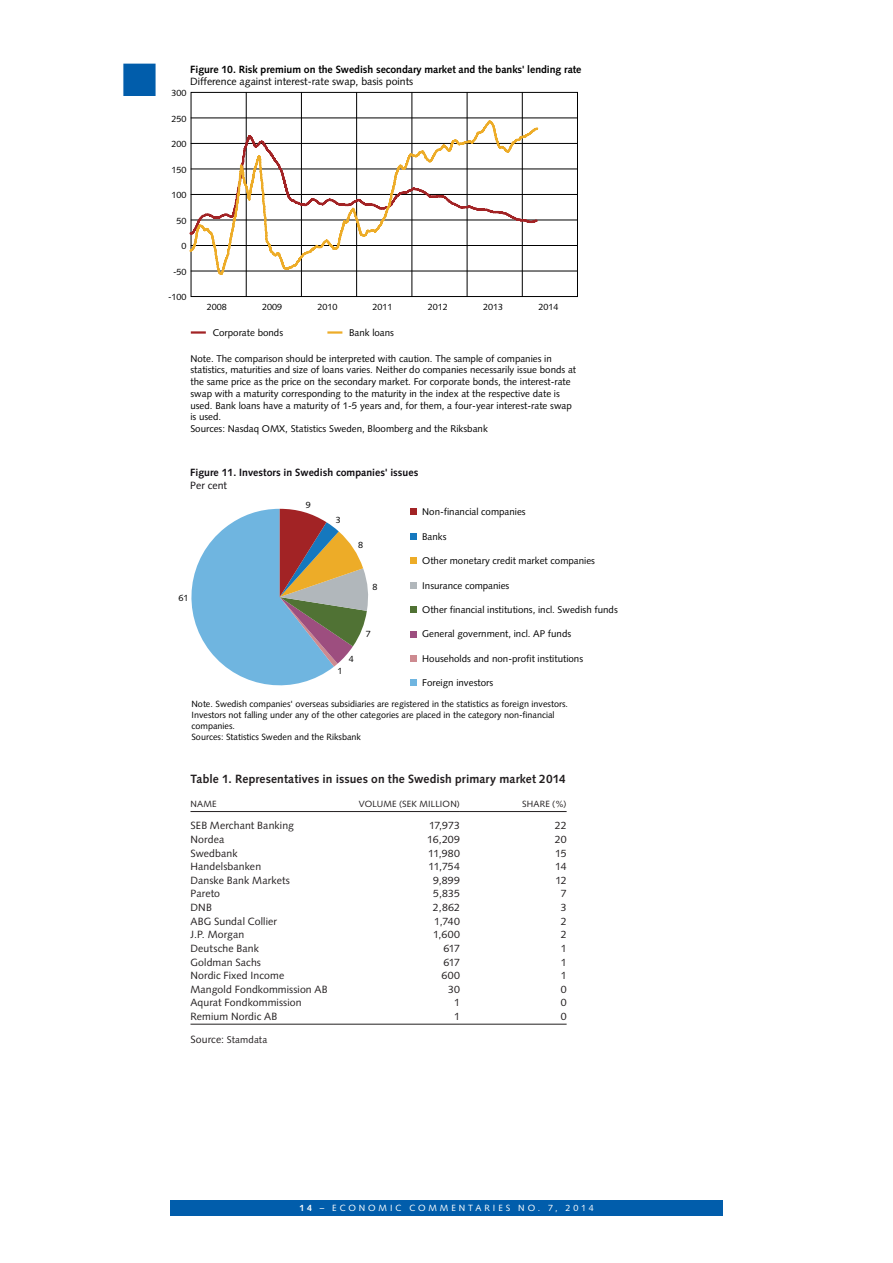
<style>
.page{position:relative;width:893px;height:1263px;background:#fff}
.page>*{position:absolute;margin:0;border:0;box-sizing:border-box;transform-origin:0 0}
.t1{font:45px "Monotype Sorts";color:#015dab}
.t2{font:700 12px "Syntax";letter-spacing:.01em;color:#231f20}
.t3{font:10.5px "Syntax";letter-spacing:.01em;color:#231f20}
.t4{font:700 10.5px "Syntax";letter-spacing:-.005em;color:#000}
.t5{font:10.5px "Syntax";color:#000}
.t6{font:700 10.5px "Syntax";color:#0e0b10}
.t7{font:10.5px "Syntax";color:#0e0b10}
.t8{font:9.75px/11.7px "Syntax";color:#000}
.t9{font:9.75px "Syntax";letter-spacing:.02em;color:#231f20}
.t10{font:9px/10.8px "Syntax";color:#000}
.t11{font:9px "Syntax";letter-spacing:.32em;color:#fff}
.t12{font:9px "Syntax";letter-spacing:.2em;color:#231f20}
.s1{font-size:10.5px}
.s2{font-weight:700}
</style>
<div class="page">
<div style="left:170px;top:1200px;width:552px;height:16px;background:#015dab"></div>
<svg style="left:191px;top:509px;width:177px;height:177px"></svg>
<div style="left:410px;top:509px;width:7px;height:6px;background:#a22325"></div>
<div style="left:410px;top:533px;width:7px;height:6px;background:#1578be"></div>
<div style="left:410px;top:558px;width:7px;height:6px;background:#edac28"></div>
<div style="left:410px;top:582px;width:7px;height:6px;background:#b1b7bb"></div>
<div style="left:410px;top:606px;width:7px;height:7px;background:#507234"></div>
<div style="left:410px;top:631px;width:7px;height:6px;background:#9d4e7f"></div>
<div style="left:410px;top:655px;width:7px;height:7px;background:#cd8a90"></div>
<div style="left:410px;top:680px;width:7px;height:6px;background:#6fb5e0"></div>
<hr style="left:190px;top:811px;width:144px;height:1px;background:#231f20">
<hr style="left:334px;top:811px;width:126px;height:1px;background:#231f20">
<hr style="left:460px;top:811px;width:107px;height:1px;background:#231f20">
<hr style="left:190px;top:1024px;width:144px;height:1px;background:#231f20">
<hr style="left:334px;top:1024px;width:126px;height:1px;background:#231f20">
<hr style="left:460px;top:1024px;width:107px;height:1px;background:#231f20">
<div style="left:191px;top:92px;width:387px;height:205px;border:1px solid #000"></div>
<hr style="left:191px;top:271px;width:386px;height:1px;background:#000">
<hr style="left:191px;top:245px;width:386px;height:1px;background:#000">
<hr style="left:191px;top:220px;width:386px;height:1px;background:#000">
<hr style="left:191px;top:194px;width:386px;height:1px;background:#000">
<hr style="left:191px;top:169px;width:386px;height:1px;background:#000">
<hr style="left:191px;top:143px;width:386px;height:1px;background:#000">
<hr style="left:191px;top:118px;width:386px;height:1px;background:#000">
<hr style="left:522px;top:92px;width:1px;height:204px;background:#000">
<hr style="left:467px;top:92px;width:1px;height:204px;background:#000">
<hr style="left:412px;top:92px;width:1px;height:204px;background:#000">
<hr style="left:356px;top:92px;width:1px;height:204px;background:#000">
<hr style="left:301px;top:92px;width:1px;height:204px;background:#000">
<hr style="left:246px;top:92px;width:1px;height:204px;background:#000">
<svg style="left:189px;top:118px;width:351px;height:159px"></svg>
<svg style="left:329px;top:331px;width:12px;height:3px"></svg>
<svg style="left:192px;top:331px;width:13px;height:3px"></svg>
<h1 class="t1" style="left:122px;top:60px;width:36px">n</h1>
<p class="t4" style="left:190px;top:63px;width:393px">Figure 10. Risk premium on the Swedish secondary market and the banks' lending rate</p>
<p class="t5" style="left:190px;top:75px;width:225px">Difference against interest-rate swap, basis points</p>
<p class="t10" style="left:172px;top:88px;width:17px">300</p>
<p class="t10" style="left:172px;top:113px;width:17px">250</p>
<p class="t10" style="left:172px;top:139px;width:17px">200</p>
<p class="t10" style="left:172px;top:164px;width:17px">150</p>
<p class="t10" style="left:172px;top:190px;width:17px">100</p>
<p class="t10" style="left:177px;top:215px;width:12px">50</p>
<p class="t10" style="left:182px;top:241px;width:7px">0</p>
<p class="t10" style="left:173px;top:266px;width:15px">-50</p>
<p class="t10" style="left:168px;top:291px;width:20px">-100</p>
<p class="t10" style="left:207px;top:301px;width:22px">2008</p>
<p class="t10" style="left:262px;top:301px;width:22px">2009</p>
<p class="t10" style="left:317px;top:301px;width:22px">2010</p>
<p class="t10" style="left:373px;top:301px;width:22px">2011</p>
<p class="t10" style="left:428px;top:301px;width:22px">2012</p>
<p class="t10" style="left:483px;top:301px;width:22px">2013</p>
<p class="t10" style="left:538px;top:301px;width:22px">2014</p>
<p class="t8" style="left:213px;top:327px;width:72px">Corporate bonds</p>
<p class="t8" style="left:349px;top:327px;width:46px">Bank loans</p>
<p class="t8" style="left:190px;top:353px;width:387px">Note. The comparison should be interpreted with caution. The sample of companies in statistics, maturities and size of loans varies. Neither do companies necessarily issue bonds at the same price as the price on the secondary market. For corporate bonds, the interest-rate swap with a maturity corresponding to the maturity in the index at the respective date is used. Bank loans have a maturity of 1-5 years and, for them, a four-year interest-rate swap is used.<br>Sources: Nasdaq OMX, Statistics Sweden, Bloomberg and the Riksbank</p>
<p class="t6" style="left:190px;top:467px;width:230px">Figure 11. Investors in Swedish companies' issues</p>
<p class="t7" style="left:190px;top:479px;width:38px">Per cent</p>
<p class="t10" style="left:179px;top:593px;width:12px">61</p>
<p class="t10" style="left:306px;top:499px;width:7px">9</p>
<p class="t10" style="left:336px;top:514px;width:7px">3</p>
<p class="t10" style="left:358px;top:539px;width:7px">8</p>
<p class="t10" style="left:372px;top:582px;width:7px">8</p>
<p class="t10" style="left:338px;top:666px;width:7px">1</p>
<p class="t10" style="left:349px;top:654px;width:7px">4</p>
<p class="t10" style="left:366px;top:629px;width:7px">7</p>
<p class="t8" style="left:422px;top:506px;width:105px">Non-financial companies</p>
<p class="t8" style="left:422px;top:530px;width:26px">Banks</p>
<p class="t8" style="left:422px;top:555px;width:174px">Other monetary credit market companies</p>
<p class="t8" style="left:422px;top:579px;width:89px">Insurance companies</p>
<p class="t8" style="left:422px;top:604px;width:197px">Other financial institutions, incl. Swedish funds</p>
<p class="t8" style="left:422px;top:628px;width:150px">General government, incl. AP funds</p>
<p class="t8" style="left:422px;top:652px;width:162px">Households and non-profit institutions</p>
<p class="t8" style="left:422px;top:677px;width:72px">Foreign investors</p>
<p class="t10" style="left:191px;top:699px;width:378px">Note. Swedish companies' overseas subsidiaries are registered in the statistics as foreign investors.<br>Investors not falling under any of the other categories are placed in the category non-financial companies.<br>Sources: Statistics Sweden and the Riksbank</p>
<p class="t2" style="left:190px;top:772px;width:377px">Table 1. Representatives in issues on the Swedish primary market 2014</p>
<p class="t12" style="left:190px;top:799px;width:28px">Name</p>
<p class="t12" style="left:359px;top:799px;width:103px">Volume (SEK million)</p>
<p class="t12" style="left:522px;top:799px;width:46px">Share (%)</p>
<p class="t3" style="left:190px;top:819px;width:7px">SEB</p>
<p class="t3" style="left:210px;top:819px;width:85px">Merchant Banking</p>
<p class="t3" style="left:429px;top:819px;width:32px">17,973</p>
<p class="t3" style="left:555px;top:819px;width:13px">22</p>
<p class="t3" style="left:190px;top:833px;width:35px">Nordea</p>
<p class="t3" style="left:427px;top:833px;width:34px">16,209</p>
<p class="t3" style="left:555px;top:833px;width:13px">20</p>
<p class="t3" style="left:190px;top:847px;width:49px">Swedbank</p>
<p class="t3" style="left:428px;top:847px;width:33px">11,980</p>
<p class="t3" style="left:555px;top:847px;width:13px">15</p>
<p class="t3" style="left:190px;top:860px;width:72px">Handelsbanken</p>
<p class="t3" style="left:428px;top:860px;width:33px">11,754</p>
<p class="t3" style="left:555px;top:860px;width:13px">14</p>
<p class="t3" style="left:190px;top:874px;width:101px">Danske Bank Markets</p>
<p class="t3" style="left:433px;top:874px;width:28px">9,899</p>
<p class="t3" style="left:555px;top:874px;width:13px">12</p>
<p class="t3" style="left:190px;top:888px;width:31px">Pareto</p>
<p class="t3" style="left:433px;top:888px;width:28px">5,835</p>
<p class="t3" style="left:561px;top:888px;width:7px">7</p>
<p class="t3" style="left:190px;top:901px;width:15px">DNB</p>
<p class="t3" style="left:433px;top:901px;width:28px">2,862</p>
<p class="t3" style="left:561px;top:901px;width:7px">3</p>
<p class="t3" style="left:190px;top:915px;width:88px">ABG Sundal Collier</p>
<p class="t3" style="left:434px;top:915px;width:27px">1,740</p>
<p class="t3" style="left:561px;top:915px;width:7px">2</p>
<p class="t3" style="left:190px;top:928px;width:55px">J.P. Morgan</p>
<p class="t3" style="left:433px;top:928px;width:28px">1,600</p>
<p class="t3" style="left:561px;top:928px;width:7px">2</p>
<p class="t3" style="left:190px;top:942px;width:70px">Deutsche Bank</p>
<p class="t3" style="left:443px;top:942px;width:18px">617</p>
<p class="t3" style="left:561px;top:942px;width:7px">1</p>
<p class="t3" style="left:190px;top:956px;width:72px">Goldman Sachs</p>
<p class="t3" style="left:443px;top:956px;width:18px">617</p>
<p class="t3" style="left:561px;top:956px;width:7px">1</p>
<p class="t3" style="left:190px;top:969px;width:95px">Nordic Fixed I ncome</p>
<p class="t3" style="left:442px;top:969px;width:20px">600</p>
<p class="t3" style="left:561px;top:969px;width:7px">1</p>
<p class="t3" style="left:190px;top:983px;width:132px">Mangold Fondkommission AB</p>
<p class="t3" style="left:448px;top:983px;width:13px">30</p>
<p class="t3" style="left:561px;top:983px;width:7px">0</p>
<p class="t3" style="left:190px;top:996px;width:113px">Aqurat Fondkommission</p>
<p class="t3" style="left:454px;top:996px;width:7px">1</p>
<p class="t3" style="left:561px;top:996px;width:7px">0</p>
<p class="t3" style="left:190px;top:1010px;width:81px">Remium Nordic AB</p>
<p class="t3" style="left:454px;top:1010px;width:7px">1</p>
<p class="t3" style="left:561px;top:1010px;width:7px">0</p>
<p class="t9" style="left:190px;top:1033px;width:78px"><span class="s1">Source:</span> Stamdata</p>
<p class="t11" style="left:299px;top:1202px;width:296px"><span class="s2">14</span> – economic commentaries no. 7, 2014</p>
</div>
